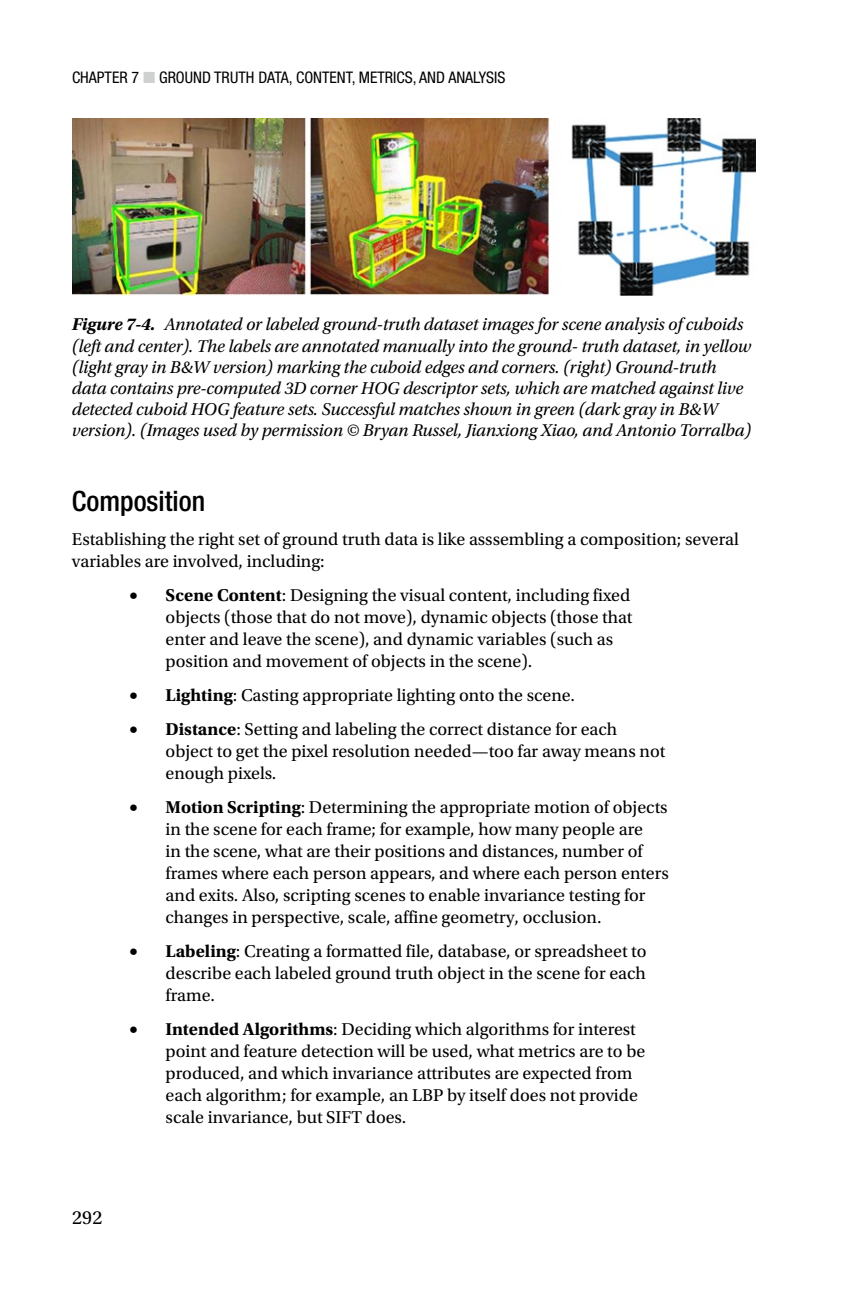
<style>
.page{position:relative;width:864px;height:1296px;background:#fff}
.page>*{position:absolute;margin:0;border:0;box-sizing:border-box;transform-origin:0 0}
.t1{font:500 condensed 28px "Helvetica Neue";color:#000}
.t2{font:20px "Utopia Std";color:#000}
.t3{font:18px/22px "Utopia Std";color:#000}
.t4{font:italic 18px/21px "Utopia Std";letter-spacing:-.01em;color:#000}
.t5{font:condensed 16px "Helvetica Neue";color:#000}
.s1{color:#cfd0d0}
.s2{font-weight:700}
</style>
<div class="page">
<img style="left:72px;top:118px;width:684px;height:177px">
<p class="t5" style="left:72px;top:69px;width:435px">CHAPTER 7 <span class="s1">■</span> GROUND TRUTH DATA, CONTENT, METRICS, AND ANALYSIS</p>
<p class="t4" style="left:72px;top:314px;width:681px"><span class="s2">Figure 7-4.</span> Annotated or labeled ground-truth dataset images for scene analysis of cuboids (left and center). The labels are annotated manually into the ground- truth dataset, in yellow (light gray in B&amp;W version) marking the cuboid edges and corners. (right) Ground-truth data contains pre-computed 3D corner HOG descriptor sets, which are matched against live detected cuboid HOG feature sets. Successful matches shown in green (dark gray in B&amp;W version). (Images used by permission © Bryan Russel, Jianxiong Xiao, and Antonio Torralba)</p>
<h1 class="t1" style="left:72px;top:485px;width:135px">Composition</h1>
<p class="t3" style="left:72px;top:529px;width:669px">Establishing the right set of ground truth data is like asssembling a composition; several variables are involved, including:</p>
<p class="t3" style="left:166px;top:585px;width:468px;text-indent:-36px">• <span class="s2">Scene Content</span>: Designing the visual content, including fixed objects (those that do not move), dynamic objects (those that enter and leave the scene), and dynamic variables (such as position and movement of objects in the scene).</p>
<p class="t3" style="left:130px;top:685px;width:447px">• <span class="s2">Lighting</span>: Casting appropriate lighting onto the scene.</p>
<p class="t3" style="left:166px;top:719px;width:501px;text-indent:-36px">• <span class="s2">Distance</span>: Setting and labeling the correct distance for each object to get the pixel resolution needed—too far away means not enough pixels.</p>
<p class="t3" style="left:166px;top:797px;width:505px;text-indent:-36px">• <span class="s2">Motion Scripting</span>: Determining the appropriate motion of objects in the scene for each frame; for example, how many people are<br>in the scene, what are their positions and distances, number of frames where each person appears, and where each person enters and exits. Also, scripting scenes to enable invariance testing for changes in perspective, scale, affine geometry, occlusion.</p>
<p class="t3" style="left:166px;top:941px;width:483px;text-align:justify;text-indent:-36px">• <span class="s2">Labeling</span>: Creating a formatted file, database, or spreadsheet to describe each labeled ground truth object in the scene for each frame.</p>
<p class="t3" style="left:166px;top:1019px;width:481px;text-indent:-36px">• <span class="s2">Intended Algorithms</span>: Deciding which algorithms for interest point and feature detection will be used, what metrics are to be produced, and which invariance attributes are expected from each algorithm; for example, an LBP by itself does not provide scale invariance, but SIFT does.</p>
<p class="t2" style="left:72px;top:1207px;width:32px">292</p>
</div>
